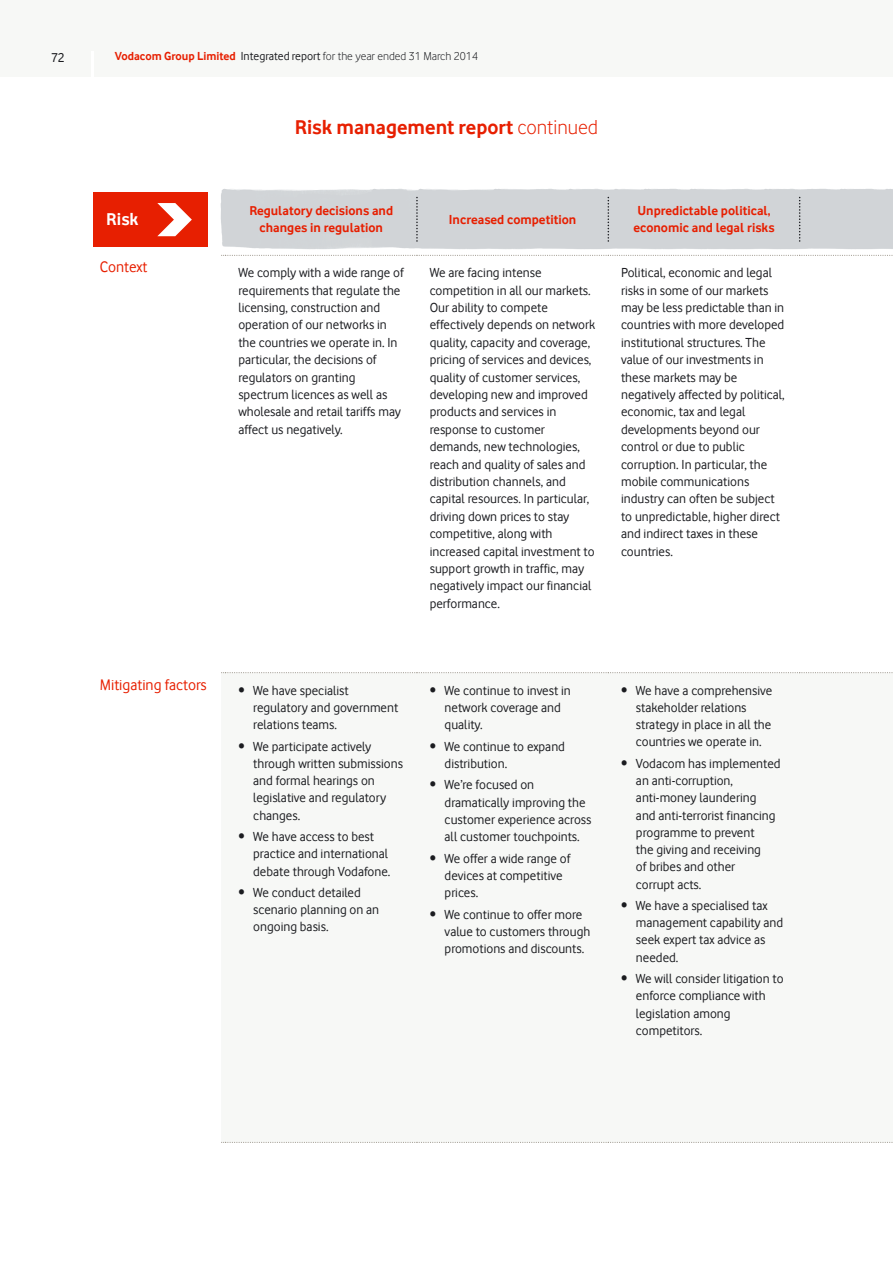
<style>
.page{position:relative;width:893px;height:1263px;background:#fff}
.page>*{position:absolute;margin:0;border:0;box-sizing:border-box;transform-origin:0 0}
.t1{font:700 21px "Vodafone Rg";color:#e71f01}
.t2{font:700 18px "Vodafone Rg";color:#fff}
.t3{font:15.75px "Vodafone Rg";color:#e71f01}
.t4{font:13.5px/17.4px "Vodafone Rg";color:#1b1c20}
.t5{font:700 13.5px/17.4px "Vodafone Rg";color:#e71f01;text-align:center}
.t6{font:12px "Vodafone Lt";color:#1b1c20}
.s1{font-family:"Vodafone Rg";font-weight:700;color:#e71f01}
.s2{font-family:"Vodafone Rg"}
.s3{font-family:"Vodafone Lt";font-weight:400}
</style>
<div class="page">
<div style="left:0;top:0;width:892px;height:77px;background:#f7f8f6"></div>
<hr style="left:91px;top:51px;width:2px;height:27px;background:#fff">
<img style="left:220px;top:189px;width:672px;height:66px">
<svg style="left:221px;top:255px;width:671px;height:1px"></svg>
<svg style="left:221px;top:672px;width:671px;height:1px"></svg>
<svg style="left:221px;top:1142px;width:671px;height:1px"></svg>
<svg style="left:416px;top:197px;width:1px;height:45px"></svg>
<svg style="left:607px;top:197px;width:2px;height:45px"></svg>
<svg style="left:798px;top:197px;width:2px;height:45px"></svg>
<div style="left:93px;top:192px;width:115px;height:55px;background:#e71f01"></div>
<svg style="left:157px;top:203px;width:35px;height:33px"></svg>
<p class="t4" style="left:51px;top:48px;width:15px">72</p>
<p class="t6" style="left:115px;top:49px;width:365px"><span class="s1">Vodacom Group Limited</span> <span class="s2">Integrated report</span> for the year ended 31 March 2014</p>
<p class="t1" style="left:295px;top:120px;width:305px">Risk management report <span class="s3">continued</span></p>
<p class="t2" style="left:106px;top:213px;width:34px">Risk</p>
<p class="t5" style="left:249px;top:203px;width:145px">Regulatory decisions and changes in regulation</p>
<p class="t5" style="left:449px;top:212px;width:129px">Increased competition</p>
<p class="t5" style="left:633px;top:203px;width:143px;text-align:left">Unpredictable political, economic and legal risks</p>
<p class="t3" style="left:100px;top:258px;width:49px">Context</p>
<p class="t4" style="left:238px;top:264px;width:167px">We comply with a wide range of requirements that regulate the licensing, construction and operation of our networks in the countries we operate in. In particular, the decisions of regulators on granting spectrum licences as well as wholesale and retail tariffs may affect us negatively.</p>
<p class="t4" style="left:429px;top:264px;width:167px">We are facing intense competition in all our markets.<br>Our ability to compete effectively depends on network quality, capacity and coverage, pricing of services and devices, quality of customer services, developing new and improved products and services in response to customer demands, new technologies, reach and quality of sales and distribution channels, and capital resources. In particular, driving down prices to stay competitive, along with increased capital investment to support growth in traffic, may negatively impact our financial performance.</p>
<p class="t4" style="left:621px;top:264px;width:165px">Political, economic and legal risks in some of our markets may be less predictable than in countries with more developed institutional structures. The value of our investments in these markets may be negatively affected by political, economic, tax and legal developments beyond our control or due to public corruption. In particular, the mobile communications industry can often be subject to unpredictable, higher direct and indirect taxes in these countries.</p>
<p class="t3" style="left:100px;top:676px;width:108px">Mitigating factors</p>
<p class="t4" style="left:253px;top:681px;width:146px;text-indent:-15px">• We have specialist regulatory and government relations teams.</p>
<p class="t4" style="left:253px;top:737px;width:151px;text-indent:-15px">• We participate actively through written submissions and formal hearings on legislative and regulatory changes.</p>
<p class="t4" style="left:253px;top:828px;width:139px;text-indent:-15px">• We have access to best practice and international debate through Vodafone.</p>
<p class="t4" style="left:253px;top:884px;width:127px;text-indent:-15px">• We conduct detailed scenario planning on an ongoing basis.</p>
<p class="t4" style="left:444px;top:681px;width:128px;text-indent:-15px">• We continue to invest in network coverage and quality.</p>
<p class="t4" style="left:444px;top:737px;width:122px;text-indent:-15px">• We continue to expand distribution.</p>
<p class="t4" style="left:444px;top:776px;width:148px;text-indent:-15px">• We’re focused on dramatically improving the customer experience across all customer touchpoints.</p>
<p class="t4" style="left:444px;top:849px;width:127px;text-indent:-15px">• We offer a wide range of devices at competitive prices.</p>
<p class="t4" style="left:444px;top:905px;width:147px;text-indent:-15px">• We continue to offer more value to customers through promotions and discounts.</p>
<p class="t4" style="left:636px;top:681px;width:138px;text-indent:-15px">• We have a comprehensive stakeholder relations strategy in place in all the countries we operate in.</p>
<p class="t4" style="left:636px;top:755px;width:146px;text-indent:-15px">• Vodacom has implemented an anti-corruption, anti-money laundering<br>and anti-terrorist financing programme to prevent<br>the giving and receiving<br>of bribes and other<br>corrupt acts.</p>
<p class="t4" style="left:636px;top:897px;width:149px;text-indent:-15px">• We have a specialised tax management capability and seek expert tax advice as needed.</p>
<p class="t4" style="left:636px;top:970px;width:149px;text-indent:-15px">• We will consider litigation to enforce compliance with legislation among competitors.</p>
</div>
